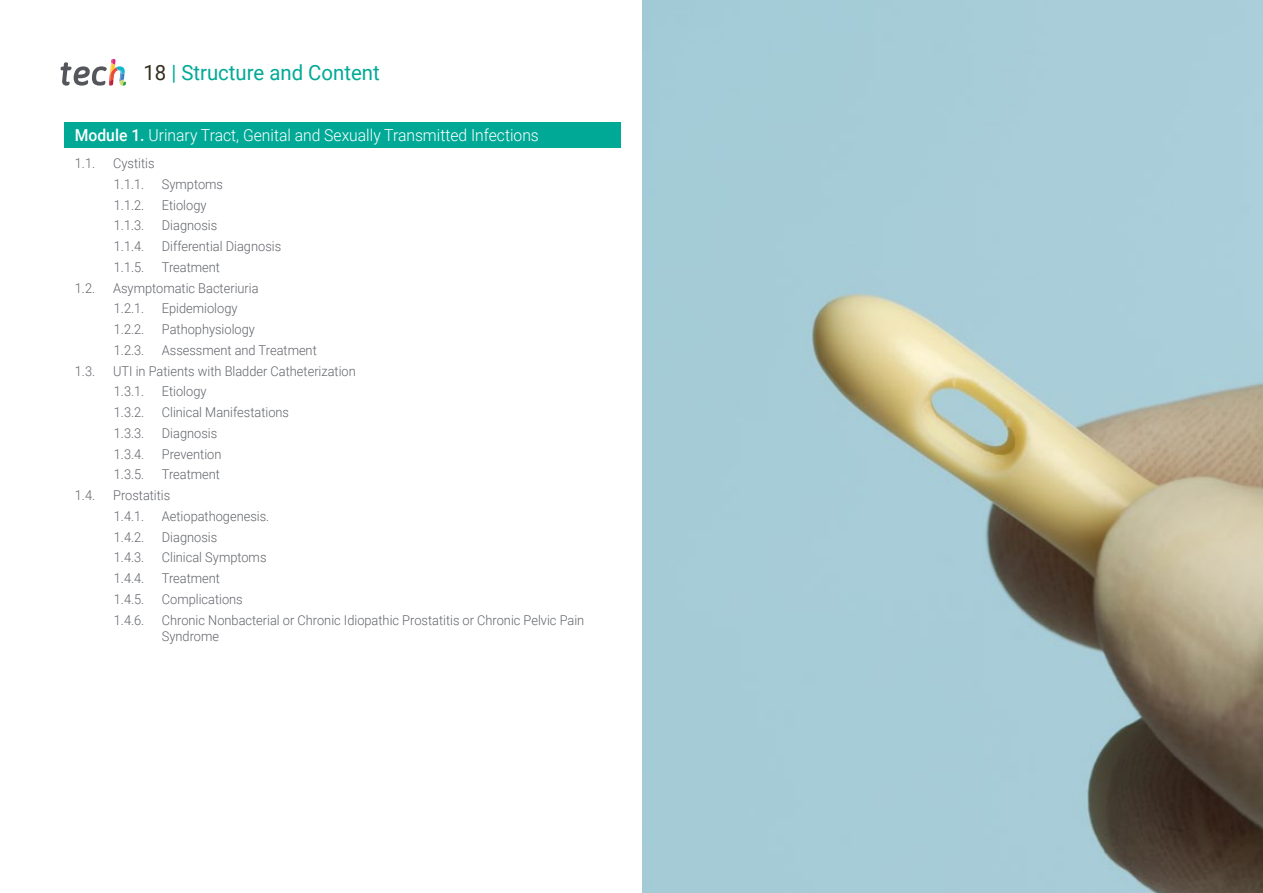
<style>
.page{position:relative;width:1263px;height:893px;background:#fff}
.page>*{position:absolute;margin:0;border:0;box-sizing:border-box;transform-origin:0 0}
.t1{font:21px "Roboto";color:#00a996}
.t2{font:300 16.5px "Roboto";color:#fff;scale:.95 1}
.t3{font:300 13.5px/20.7px "Roboto";color:#61646a;scale:.95 1}
.s1{color:#312e20}
.s2{font-weight:500}
</style>
<div class="page">
<svg style="left:61px;top:59px;width:65px;height:27px"></svg>
<div style="left:64px;top:122px;width:557px;height:25px;background:#00a996"></div>
<img style="left:642px;top:0;width:621px;height:893px">
<h1 class="t1" style="left:144px;top:57px;width:238px"><span class="s1">18</span> | Structure and Content</h1>
<p class="t2" style="left:75px;top:124px;width:490px"><span class="s2">Module 1.</span> Urinary Tract, Genital and Sexually Transmitted Infections</p>
<p class="t3" style="left:75px;top:152px;width:23px">1.1.</p>
<p class="t3" style="left:113px;top:152px;width:45px">Cystitis<br>1.1.1.</p>
<p class="t3" style="left:162px;top:173px;width:66px">Symptoms</p>
<p class="t3" style="left:114px;top:194px;width:34px">1.1.2.</p>
<p class="t3" style="left:162px;top:194px;width:49px">Etiology</p>
<p class="t3" style="left:114px;top:215px;width:34px">1.1.3.</p>
<p class="t3" style="left:162px;top:215px;width:60px">Diagnosis</p>
<p class="t3" style="left:114px;top:235px;width:34px">1.1.4.</p>
<p class="t3" style="left:162px;top:235px;width:127px">Differential Diagnosis</p>
<p class="t3" style="left:114px;top:256px;width:34px">1.1.5.</p>
<p class="t3" style="left:162px;top:256px;width:63px">Treatment</p>
<p class="t3" style="left:75px;top:277px;width:23px">1.2.</p>
<p class="t3" style="left:113px;top:277px;width:155px">Asymptomatic Bacteriuria<br>1.2.1.</p>
<p class="t3" style="left:162px;top:298px;width:81px">Epidemiology</p>
<p class="t3" style="left:114px;top:318px;width:34px">1.2.2.</p>
<p class="t3" style="left:162px;top:318px;width:99px">Pathophysiology</p>
<p class="t3" style="left:114px;top:339px;width:34px">1.2.3.</p>
<p class="t3" style="left:162px;top:339px;width:165px">Assessment and Treatment</p>
<p class="t3" style="left:75px;top:360px;width:23px">1.3.</p>
<p class="t3" style="left:113px;top:360px;width:257px">UTI in Patients with Bladder Catheterization<br>1.3.1.</p>
<p class="t3" style="left:162px;top:381px;width:49px">Etiology</p>
<p class="t3" style="left:114px;top:401px;width:34px">1.3.2.</p>
<p class="t3" style="left:162px;top:401px;width:135px">Clinical Manifestations</p>
<p class="t3" style="left:114px;top:422px;width:34px">1.3.3.</p>
<p class="t3" style="left:162px;top:422px;width:60px">Diagnosis</p>
<p class="t3" style="left:114px;top:443px;width:34px">1.3.4.</p>
<p class="t3" style="left:162px;top:443px;width:64px">Prevention</p>
<p class="t3" style="left:114px;top:464px;width:34px">1.3.5.</p>
<p class="t3" style="left:162px;top:464px;width:63px">Treatment</p>
<p class="t3" style="left:75px;top:484px;width:23px">1.4.</p>
<p class="t3" style="left:113px;top:484px;width:62px">Prostatitis<br>1.4.1.</p>
<p class="t3" style="left:162px;top:505px;width:115px">Aetiopathogenesis.</p>
<p class="t3" style="left:114px;top:526px;width:34px">1.4.2.</p>
<p class="t3" style="left:162px;top:526px;width:60px">Diagnosis</p>
<p class="t3" style="left:114px;top:547px;width:34px">1.4.3.</p>
<p class="t3" style="left:162px;top:547px;width:112px">Clinical Symptoms</p>
<p class="t3" style="left:114px;top:567px;width:34px">1.4.4.</p>
<p class="t3" style="left:162px;top:567px;width:63px">Treatment</p>
<p class="t3" style="left:114px;top:588px;width:34px">1.4.5.</p>
<p class="t3" style="left:162px;top:588px;width:87px">Complications</p>
<p class="t3" style="left:114px;top:609px;width:34px">1.4.6.</p>
<p class="t3" style="left:162px;top:611px;width:446px;line-height:16.5px">Chronic Nonbacterial or Chronic Idiopathic Prostatitis or Chronic Pelvic Pain<br>Syndrome</p>
</div>
